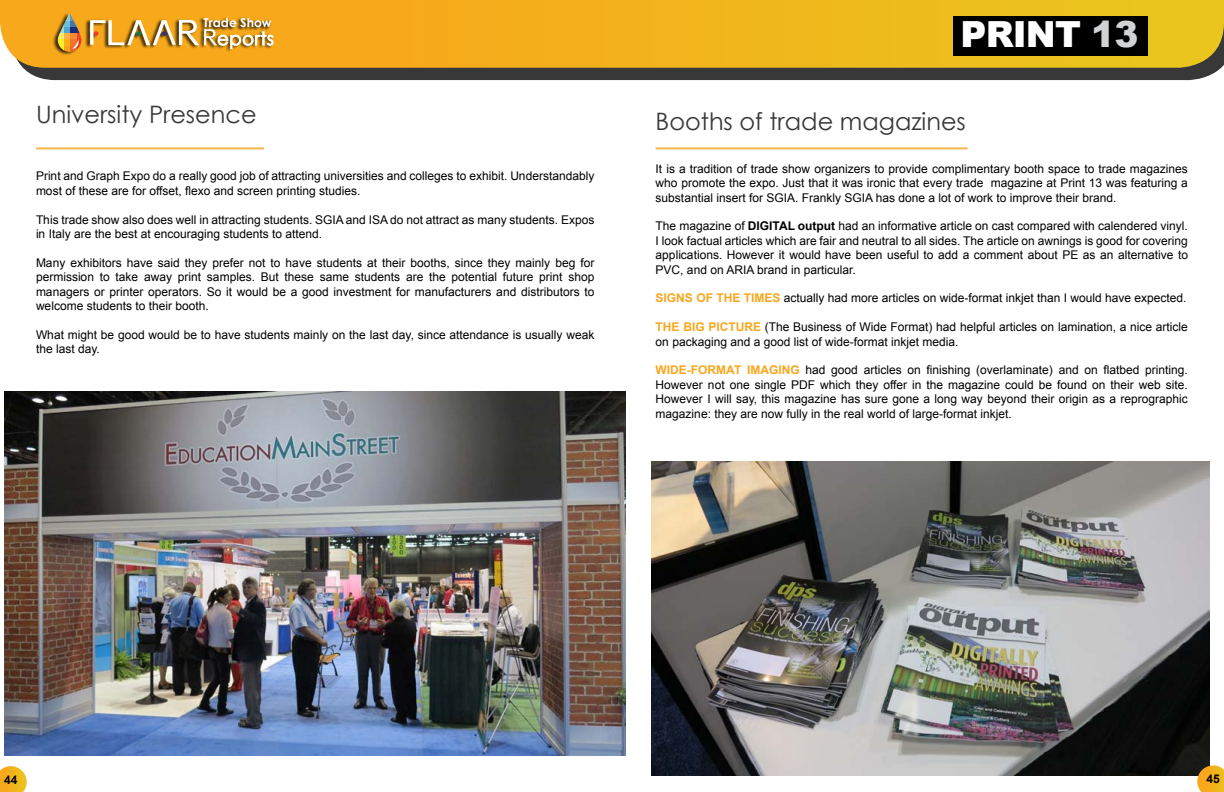
<style>
.page{position:relative;width:1224px;height:792px;background:#fff}
.page>*{position:absolute;margin:0;border:0;box-sizing:border-box;transform-origin:0 0}
.t1{font:900 36px "Arial";letter-spacing:-.025em;color:#fff}
.t2{font:24px "Century Gothic";color:#383839}
.t3{font:700 12.3px "Century Gothic";color:#fff}
.t4{font:12px/14.4px "Arial";color:#000}
.t5{font:700 12px "Arial";color:#000}
.s1{color:#d1d2d4}
.s2{font-weight:700}
.s3{font-weight:700;color:#faa61c}
</style>
<div class="page">
<div style="left:23px;top:68px;width:1198px;height:12px;background:#383839"></div>
<svg style="left:0;top:0;width:1224px;height:68px;background:#eeb11d"></svg>
<div style="left:954px;top:16px;width:194px;height:39px;background:#000"></div>
<div style="left:53px;top:12px;width:220px;height:43px;background:#000;opacity:.75"></div>
<div style="left:63px;top:27px;width:8px;height:6px;background:#51a8cb"></div>
<div style="left:63px;top:20px;width:8px;height:7px;background:#6ac1d6"></div>
<div style="left:63px;top:46px;width:8px;height:6px;background:#faa21b"></div>
<div style="left:63px;top:33px;width:8px;height:7px;background:#fcb242"></div>
<div style="left:63px;top:40px;width:8px;height:6px;background:#fcaf17"></div>
<svg style="left:63px;top:14px;width:8px;height:6px"></svg>
<svg style="left:56px;top:27px;width:8px;height:6px"></svg>
<svg style="left:56px;top:20px;width:8px;height:7px"></svg>
<svg style="left:56px;top:46px;width:8px;height:6px"></svg>
<svg style="left:56px;top:33px;width:8px;height:7px"></svg>
<svg style="left:56px;top:40px;width:8px;height:6px"></svg>
<div style="left:71px;top:27px;width:7px;height:6px;background:#1b2c7a"></div>
<div style="left:71px;top:20px;width:7px;height:7px;background:#4675b5"></div>
<div style="left:71px;top:33px;width:7px;height:7px;background:#f68935"></div>
<div style="left:71px;top:40px;width:7px;height:6px;background:#f47429"></div>
<div style="left:71px;top:14px;width:7px;height:6px;background:#f7a91b"></div>
<svg style="left:63px;top:13px;width:15px;height:1px"></svg>
<svg style="left:72px;top:20px;width:11px;height:32px"></svg>
<svg style="left:90px;top:20px;width:184px;height:29px"></svg>
<img style="left:5px;top:392px;width:621px;height:364px">
<hr style="left:36px;top:147px;width:228px;height:2px;background:#f6b650">
<hr style="left:656px;top:147px;width:311px;height:2px;background:#f6b650">
<img style="left:652px;top:462px;width:558px;height:313px">
<svg style="left:0;top:766px;width:27px;height:26px"></svg>
<svg style="left:1197px;top:765px;width:27px;height:27px"></svg>
<p class="t3" style="left:204px;top:15px;width:70px">Trade Show</p>
<h1 class="t1" style="left:961px;top:8px;width:179px">PRINT <span class="s1">13</span></h1>
<h2 class="t2" style="left:36px;top:100px;width:222px">University Presence</h2>
<p class="t4" style="left:36px;top:169px;width:560px">Print and Graph Expo do a really good job of attracting universities and colleges to exhibit. Understandably most of these are for offset, flexo and screen printing studies.</p>
<p class="t4" style="left:36px;top:212px;width:560px">This trade show also does well in attracting students. SGIA and ISA do not attract as many students. Expos in Italy are the best at encouraging students to attend.</p>
<p class="t4" style="left:36px;top:256px;width:560px;text-align:justify">Many exhibitors have said they prefer not to have students at their booths, since they mainly beg for permission to take away print samples. But these same students are the potential future print shop managers or printer operators. So it would be a good investment for manufacturers and distributors to welcome students to their booth.</p>
<p class="t4" style="left:36px;top:328px;width:560px">What might be good would be to have students mainly on the last day, since attendance is usually weak the last day.</p>
<h2 class="t2" style="left:656px;top:106px;width:312px">Booths of trade magazines</h2>
<p class="t4" style="left:656px;top:162px;width:534px;text-align:justify">It is a tradition of trade show organizers to provide complimentary booth space to trade magazines who promote the expo. Just that it was ironic that every trade magazine at Print 13 was featuring a substantial insert for SGIA. Frankly SGIA has done a lot of work to improve their brand.</p>
<p class="t4" style="left:656px;top:219px;width:534px;text-align:justify">The magazine of <span class="s2">DIGITAL output</span> had an informative article on cast compared with calendered vinyl.<br>I look factual articles which are fair and neutral to all sides. The article on awnings is good for covering applications. However it would have been useful to add a comment about PE as an alternative to PVC, and on ARIA brand in particular.</p>
<p class="t4" style="left:656px;top:291px;width:532px"><span class="s3">SIGNS OF THE TIMES</span> actually had more articles on wide-format inkjet than I would have expected.</p>
<p class="t4" style="left:656px;top:320px;width:534px"><span class="s3">THE BIG PICTURE</span> (The Business of Wide Format) had helpful articles on lamination, a nice article on packaging and a good list of wide-format inkjet media.</p>
<p class="t4" style="left:656px;top:363px;width:534px;text-align:justify"><span class="s3">WIDE-FORMAT IMAGING</span> had good articles on finishing (overlaminate) and on flatbed printing.<br>However not one single PDF which they offer in the magazine could be found on their web site.<br>However I will say, this magazine has sure gone a long way beyond their origin as a reprographic magazine: they are now fully in the real world of large-format inkjet.</p>
<p class="t5" style="left:4px;top:772px;width:15px">44</p>
<p class="t5" style="left:1206px;top:771px;width:15px">45</p>
</div>
